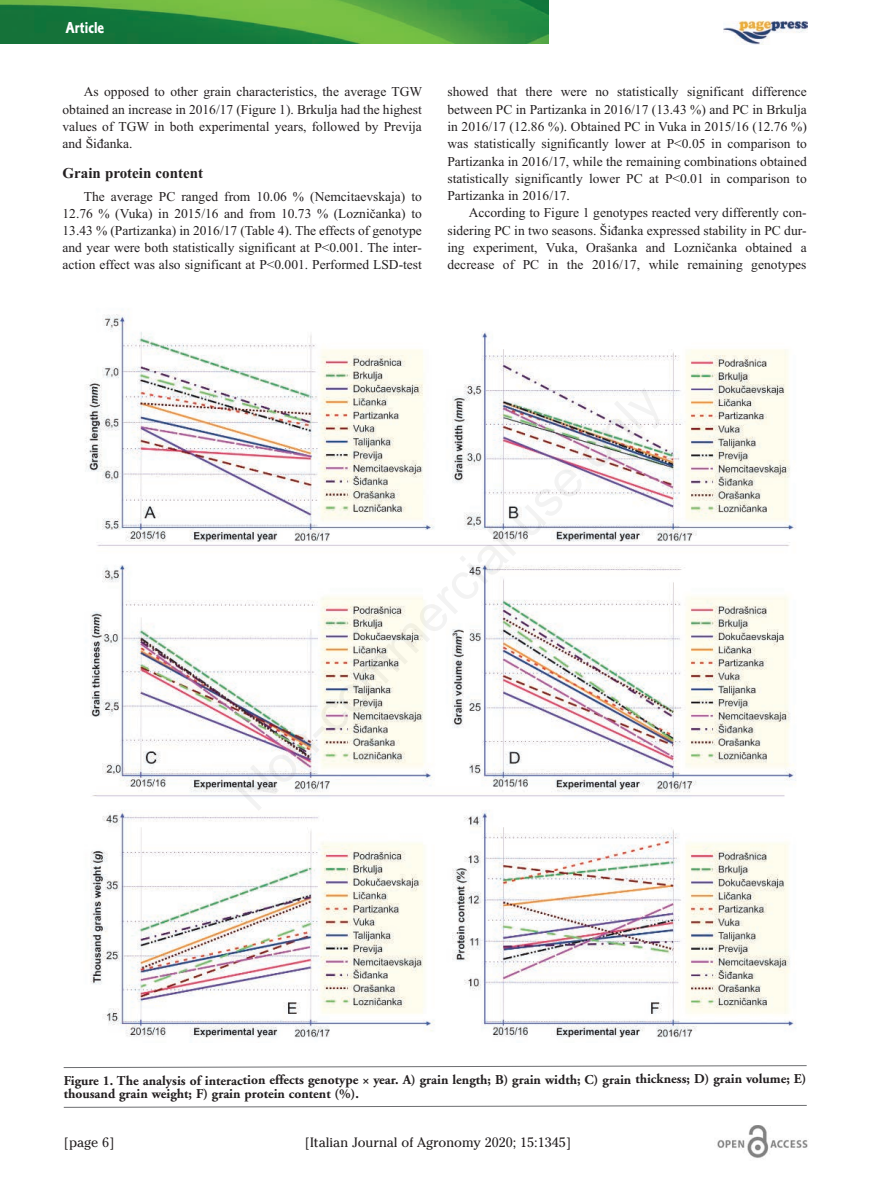
<style>
.page{position:relative;width:895px;height:1195px;background:#fff}
.page>*{position:absolute;margin:0;border:0;box-sizing:border-box;transform-origin:0 0}
.t1{font:16.5px "Corinthian Bold Condensed Plain";color:#fff}
.t2{font:700 15px "Times New Roman";color:#231f20}
.t3{font:13.5px/17.2px "Times New Roman";color:#231f20;text-align:justify}
.t4{font:700 13.5px/14.1px "Adobe Garamond";color:#231f20}
.t5{font:13.5px "Cheltenham";color:#231f20}
</style>
<div class="page">
<img style="left:0;top:0;width:548px;height:43px">
<img style="left:717px;top:1125px;width:91px;height:33px">
<img style="left:723px;top:20px;width:84px;height:24px">
<svg style="left:63px;top:1065px;width:744px;height:3px"></svg>
<svg style="left:63px;top:1104px;width:744px;height:4px"></svg>
<img style="left:86px;top:314px;width:710px;height:724px">
<p class="t1" style="left:65px;top:22px;width:40px">Article</p>
<p class="t3" style="left:63px;top:83px;width:361px;text-indent:21px">As opposed to other grain characteristics, the average TGW obtained an increase in 2016/17 (Figure 1). Brkulja had the highest values of TGW in both experimental years, followed by Previja and Šiđanka.</p>
<p class="t2" style="left:63px;top:164px;width:142px">Grain protein content</p>
<p class="t3" style="left:63px;top:188px;width:361px;text-indent:21px">The average PC ranged from 10.06 % (Nemcitaevskaja) to 12.76 % (Vuka) in 2015/16 and from 10.73 % (Lozničanka) to 13.43 % (Partizanka) in 2016/17 (Table 4). The effects of genotype and year were both statistically significant at P&lt;0.001. The inter&shy;action effect was also significant at P&lt;0.001. Performed LSD-test</p>
<p class="t3" style="left:447px;top:83px;width:361px">showed that there were no statistically significant difference between PC in Partizanka in 2016/17 (13.43 %) and PC in Brkulja in 2016/17 (12.86 %). Obtained PC in Vuka in 2015/16 (12.76 %) was statistically significantly lower at P&lt;0.05 in comparison to Partizanka in 2016/17, while the remaining combinations obtained statistically significantly lower PC at P&lt;0.01 in comparison to Partizanka in 2016/17.</p>
<p class="t3" style="left:447px;top:204px;width:361px;text-indent:21px">According to Figure 1 genotypes reacted very differently con&shy;sidering PC in two seasons. Šiđanka expressed stability in PC dur&shy;ing experiment, Vuka, Orašanka and Lozničanka obtained a decrease of PC in the 2016/17, while remaining genotypes</p>
<p class="t4" style="left:64px;top:1073px;width:744px">Figure 1. The analysis of interaction effects genotype × year. A) grain length; B) grain width; C) grain thickness; D) grain volume; E) thousand grain weight; F) grain protein content (%).</p>
<p class="t5" style="left:64px;top:1134px;width:52px">[page 6]</p>
<p class="t5" style="left:305px;top:1134px;width:268px">[Italian Journal of Agronomy 2020; 15:1345]</p>
</div>
